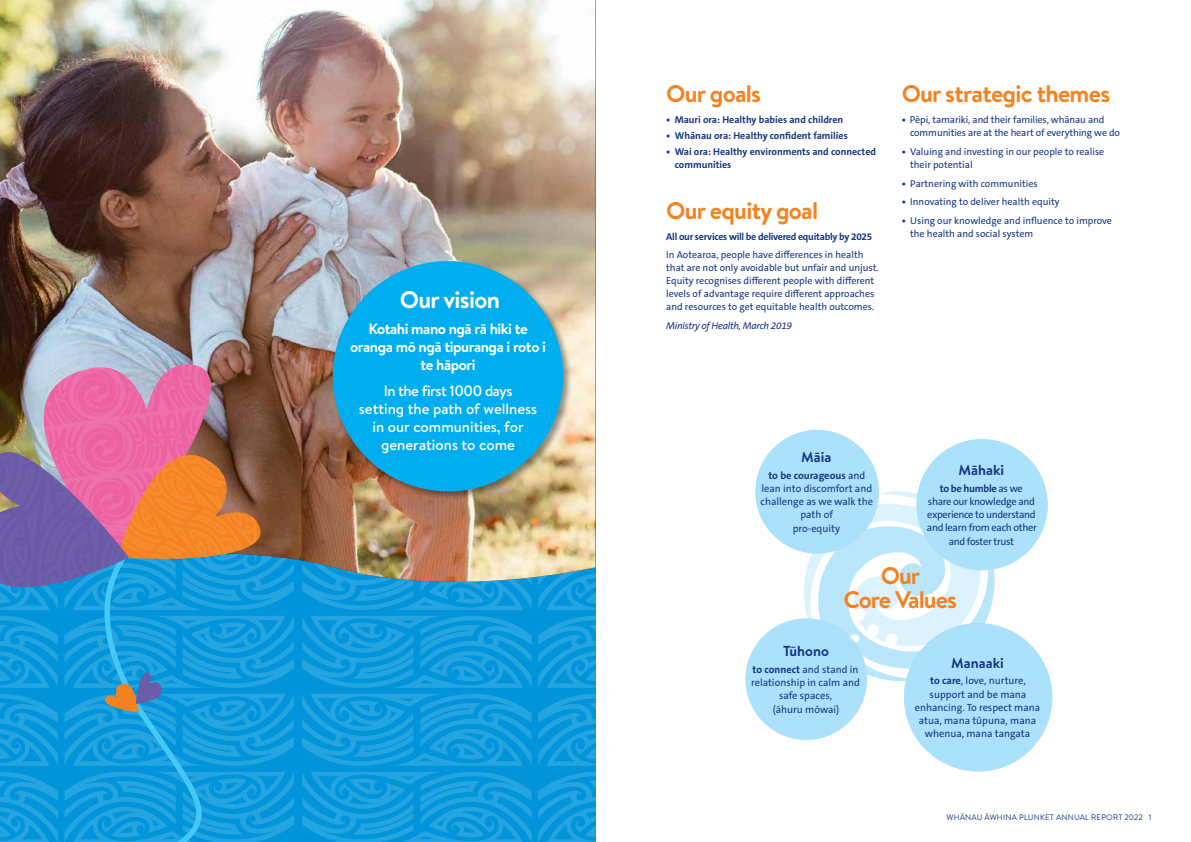
<style>
.page{position:relative;width:1191px;height:842px;background:#fff}
.page>*{position:absolute;margin:0;border:0;box-sizing:border-box;transform-origin:0 0}
.t1{font:700 24px/24px "Brandon Text";letter-spacing:-.03em;color:#f58220;text-align:center}
.t2{font:700 24px "Brandon Text";letter-spacing:-.03em;color:#fff}
.t3{font:500 15px/18px "Brandon Text";color:#fff;text-align:center}
.t4{font:700 15px/18px "Brandon Text";letter-spacing:-.03em;color:#fff;text-align:center}
.t5{font:700 14.4px "Brandon Text";color:#163683}
.t6{font:10.4px/13.2px "The Sans C5";color:#163683;text-align:center}
.t7{font:10.4px/13.2px "The Sans C5";letter-spacing:-.03em;color:#163683;text-align:center}
.t8{font:10px/13px "The Sans C5";color:#163683}
.t9{font:700 10px/13px "The Sans C5";color:#163683}
.t10{font:700 10px "The Sans C5";letter-spacing:-.025em;color:#163683}
.t11{font:italic 10px "The Sans C5";letter-spacing:-.025em;color:#163683}
.t12{font:8px "Brandon Text";letter-spacing:.02em;color:#163683}
.s1{font-weight:700}
</style>
<div class="page">
<svg style="left:804px;top:491px;width:201px;height:191px"></svg>
<div style="left:904px;top:623px;width:148px;height:148px;background:#abe1fa;border-radius:50%"></div>
<div style="left:916px;top:439px;width:131px;height:131px;background:#abe1fa;border-radius:50%"></div>
<div style="left:745px;top:618px;width:122px;height:122px;background:#abe1fa;border-radius:50%"></div>
<div style="left:755px;top:430px;width:124px;height:124px;background:#abe1fa;border-radius:50%"></div>
<svg style="left:302px;top:600px;width:229px;height:242px;background:#119bdc"></svg>
<svg style="left:538px;top:600px;width:57px;height:242px;background:#109bdc"></svg>
<img style="left:294px;top:0;width:301px;height:583px">
<img style="left:318px;top:246px;width:260px;height:260px">
<img style="left:0;top:0;width:294px;height:842px">
<img style="left:136px;top:673px;width:35px;height:31px">
<h1 class="t2" style="left:400px;top:283px;width:102px">Our vision</h1>
<h2 class="t4" style="left:350px;top:319px;width:197px">Kotahi mano ngā rā hiki te oranga mō ngā tipuranga i roto i te hāpori</h2>
<h2 class="t3" style="left:359px;top:382px;width:180px">In the first 1000 days<br>setting the path of wellness in our communities, for generations to come</h2>
<h1 class="t1" style="left:666px;top:81px;width:96px">Our goals</h1>
<p class="t9" style="left:666px;top:114px;width:178px">• Mauri ora: Healthy babies and children</p>
<p class="t9" style="left:666px;top:129px;width:183px">• Whānau ora: Healthy confident families</p>
<p class="t9" style="left:674px;top:145px;width:203px;text-indent:-8px">• Wai ora: Healthy environments and connected communities</p>
<h1 class="t1" style="left:666px;top:198px;width:153px">Our equity goal</h1>
<p class="t10" style="left:666px;top:230px;width:208px">All our services will be delivered equitably by 2025</p>
<p class="t8" style="left:666px;top:249px;width:214px">In Aotearoa, people have differences in health that are not only avoidable but unfair and unjust.<br>Equity recognises different people with different levels of advantage require different approaches and resources to get equitable health outcomes.</p>
<p class="t11" style="left:666px;top:319px;width:127px">Ministry of Health, March 2019</p>
<h1 class="t1" style="left:901px;top:81px;width:210px">Our strategic themes</h1>
<p class="t8" style="left:910px;top:114px;width:211px;text-indent:-8px"><span class="s1">•</span> Pēpi, tamariki, and their families, whānau and communities are at the heart of everything we do</p>
<p class="t8" style="left:910px;top:145px;width:196px;text-indent:-8px"><span class="s1">•</span> Valuing and investing in our people to realise their potential</p>
<p class="t8" style="left:901px;top:177px;width:137px"><span class="s1">•</span> Partnering with communities</p>
<p class="t8" style="left:901px;top:196px;width:159px"><span class="s1">•</span> Innovating to deliver health equity</p>
<p class="t8" style="left:910px;top:214px;width:203px;text-indent:-8px"><span class="s1">•</span> Using our knowledge and influence to improve the health and social system</p>
<h3 class="t5" style="left:801px;top:447px;width:32px">Māia</h3>
<p class="t6" style="left:760px;top:469px;width:114px"><span class="s1">to be courageous</span> and lean into discomfort and challenge as we walk the path of<br>pro-equity</p>
<h1 class="t1" style="left:843px;top:563px;width:115px">Our<br>Core Values</h1>
<h3 class="t5" style="left:958px;top:460px;width:47px">Māhaki</h3>
<p class="t7" style="left:927px;top:482px;width:111px"><span class="s1">to be humble</span> as we<br>share our knowledge and experience to understand and learn from each other and foster trust</p>
<h3 class="t5" style="left:783px;top:641px;width:47px">Tūhono</h3>
<p class="t6" style="left:751px;top:663px;width:110px"><span class="s1">to connect</span> and stand in relationship in calm and safe spaces,<br>(āhuru mōwai)</p>
<h3 class="t5" style="left:951px;top:653px;width:54px">Manaaki</h3>
<p class="t6" style="left:914px;top:674px;width:127px"><span class="s1">to care</span>, love, nurture, support and be mana enhancing. To respect mana atua, mana tūpuna, mana whenua, mana tangata</p>
<p class="t12" style="left:946px;top:812px;width:206px">WHĀNAU ĀWHINA PLUNKET ANNUAL REPORT 2022 1</p>
</div>
